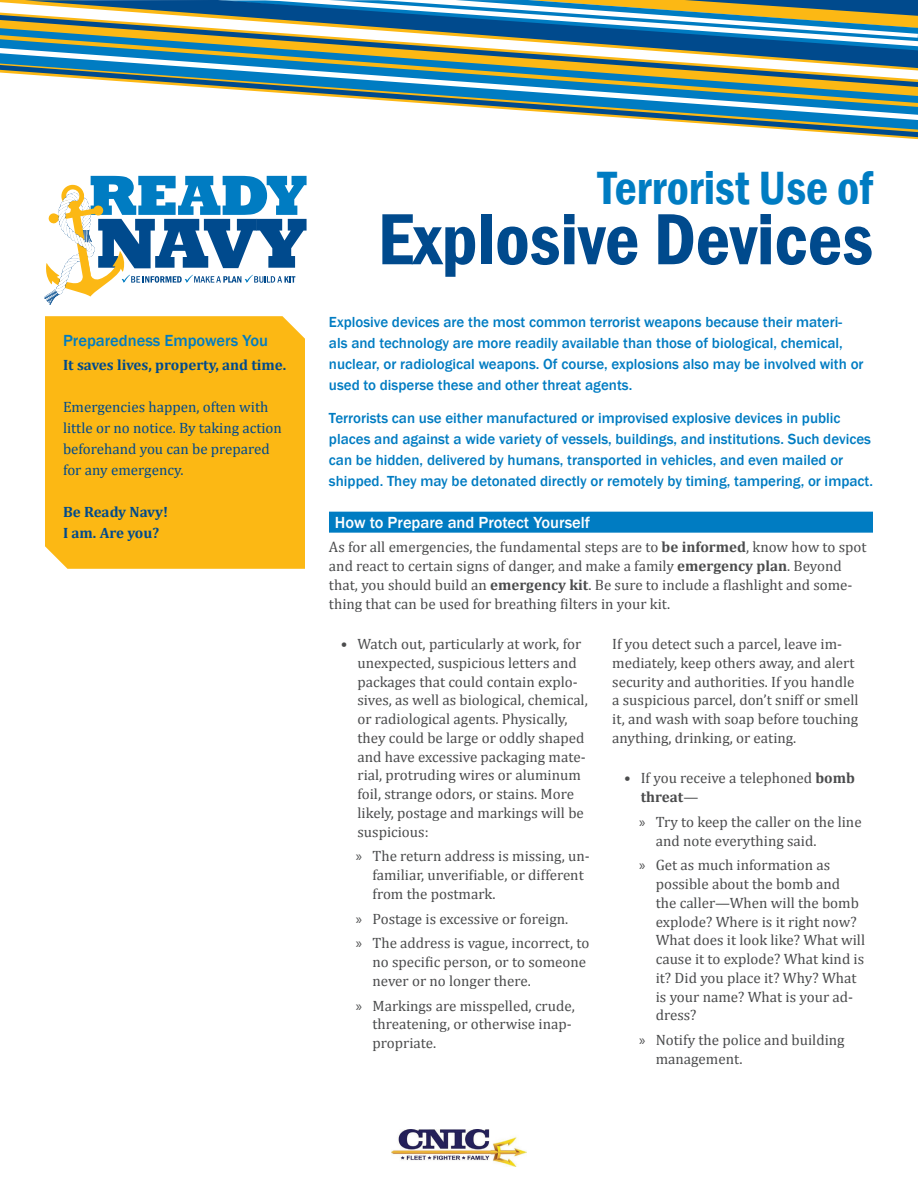
<style>
.page{position:relative;width:918px;height:1188px;background:#fff}
.page>*{position:absolute;margin:0;border:0;box-sizing:border-box;transform-origin:0 0}
.title_2{font:600 condensed 75px "Franklin Gothic";color:#004a8d}
.title_copy_2{font:600 condensed 48px "Franklin Gothic";color:#007cc2}
.head_copy{font:500 16.5px "Franklin Gothic";color:#fff}
.t1{font:500 16.5px "Franklin Gothic";color:#007cc2}
.body1_10_12_5{font:15px/18.8px "Cambria";color:#4b4c4d}
.head_copy_10_14{font:500 15px/21px "Franklin Gothic";color:#007cc2}
.t2{font:15px/21px "Cambria";color:#004a8d}
.t3{font:700 15px/21px "Cambria";color:#004a8d}
.s1{font-weight:700}
.s2{font-family:"Myriad Pro"}
</style>
<div class="page">
<svg style="left:476px;top:107px;width:442px;height:30px"></svg>
<svg style="left:0;top:35px;width:918px;height:72px"></svg>
<svg style="left:25px;top:0;width:893px;height:68px"></svg>
<svg style="left:218px;top:0;width:700px;height:54px"></svg>
<div style="left:45px;top:316px;width:260px;height:253px;background:#fcb814"></div>
<img style="left:392px;top:1129px;width:134px;height:37px">
<svg style="left:44px;top:176px;width:263px;height:129px"></svg>
<div style="left:329px;top:512px;width:544px;height:21px;background:#007cc2"></div>
<p class="t1" style="left:63px;top:330px;width:207px">Preparedness Empowers You</p>
<p class="t3" style="left:63px;top:354px;width:225px">It saves lives, property, and time.</p>
<p class="t2" style="left:63px;top:396px;width:220px">Emergencies happen, often with little or no notice. By taking action beforehand you can be prepared for any emergency.</p>
<p class="t3" style="left:63px;top:501px;width:107px">Be Ready Navy!<br>I am. Are you?</p>
<p class="title_copy_2" style="left:598px;top:156px;width:277px">Terrorist Use of</p>
<p class="title_2" style="left:378px;top:189px;width:497px">Explosive Devices</p>
<p class="head_copy_10_14" style="left:329px;top:311px;width:536px">Explosive devices are the most common terrorist weapons because their materi&shy;als and technology are more readily available than those of biological, chemical, nuclear, or radiological weapons. Of course, explosions also may be involved with or used to disperse these and other threat agents.</p>
<p class="head_copy_10_14" style="left:329px;top:407px;width:546px">Terrorists can use either manufactured or improvised explosive devices in public places and against a wide variety of vessels, buildings, and institutions. Such devices can be hidden, delivered by humans, transported in vehicles, and even mailed or shipped. They may be detonated directly or remotely by timing, tampering, or impact.</p>
<p class="head_copy" style="left:335px;top:512px;width:257px">How to Prepare and Protect Yourself</p>
<p class="body1_10_12_5" style="left:329px;top:538px;width:539px">As for all emergencies, the fundamental steps are to <span class="s1">be informed</span>, know how to spot and react to certain signs of danger, and make a family <span class="s1">emergency plan</span>. Beyond that, you should build an <span class="s1">emergency kit</span>. Be sure to include a flashlight and some&shy;thing that can be used for breathing filters in your kit.</p>
<p class="body1_10_12_5" style="left:357px;top:635px;width:232px;text-indent:-16px">• Watch out, particularly at work, for unexpected, suspicious letters and packages that could contain explo&shy;sives, as well as biological, chemical, or radiological agents. Physically, they could be large or oddly shaped and have excessive packaging mate&shy;rial, protruding wires or aluminum foil, strange odors, or stains. More likely, postage and markings will be suspicious:</p>
<p class="body1_10_12_5" style="left:372px;top:847px;width:219px;text-indent:-16px"><span class="s2">»</span> The return address is missing, un&shy;familiar, unverifiable, or different from the postmark.</p>
<p class="body1_10_12_5" style="left:356px;top:909px;width:214px"><span class="s2">»</span> Postage is excessive or foreign.</p>
<p class="body1_10_12_5" style="left:372px;top:934px;width:218px;text-indent:-16px"><span class="s2">»</span> The address is vague, incorrect, to no specific person, or to someone never or no longer there.</p>
<p class="body1_10_12_5" style="left:372px;top:996px;width:204px;text-indent:-16px"><span class="s2">»</span> Markings are misspelled, crude, threatening, or otherwise inap&shy;propriate.</p>
<p class="body1_10_12_5" style="left:612px;top:635px;width:248px">If you detect such a parcel, leave im&shy;mediately, keep others away, and alert security and authorities. If you handle a suspicious parcel, don’t sniff or smell it, and wash with soap before touching anything, drinking, or eating.</p>
<p class="body1_10_12_5" style="left:641px;top:769px;width:216px;text-indent:-16px">• If you receive a telephoned <span class="s1">bomb threat</span>—</p>
<p class="body1_10_12_5" style="left:656px;top:812px;width:207px;text-indent:-16px"><span class="s2">»</span> Try to keep the caller on the line and note everything said.</p>
<p class="body1_10_12_5" style="left:656px;top:856px;width:211px;text-indent:-16px"><span class="s2">»</span> Get as much information as possible about the bomb and<br>the caller—When will the bomb explode? Where is it right now?<br>What does it look like? What will cause it to explode? What kind is it? Did you place it? Why? What is your name? What is your ad&shy;dress?</p>
<p class="body1_10_12_5" style="left:656px;top:1031px;width:190px;text-indent:-16px"><span class="s2">»</span> Notify the police and building management.</p>
</div>
